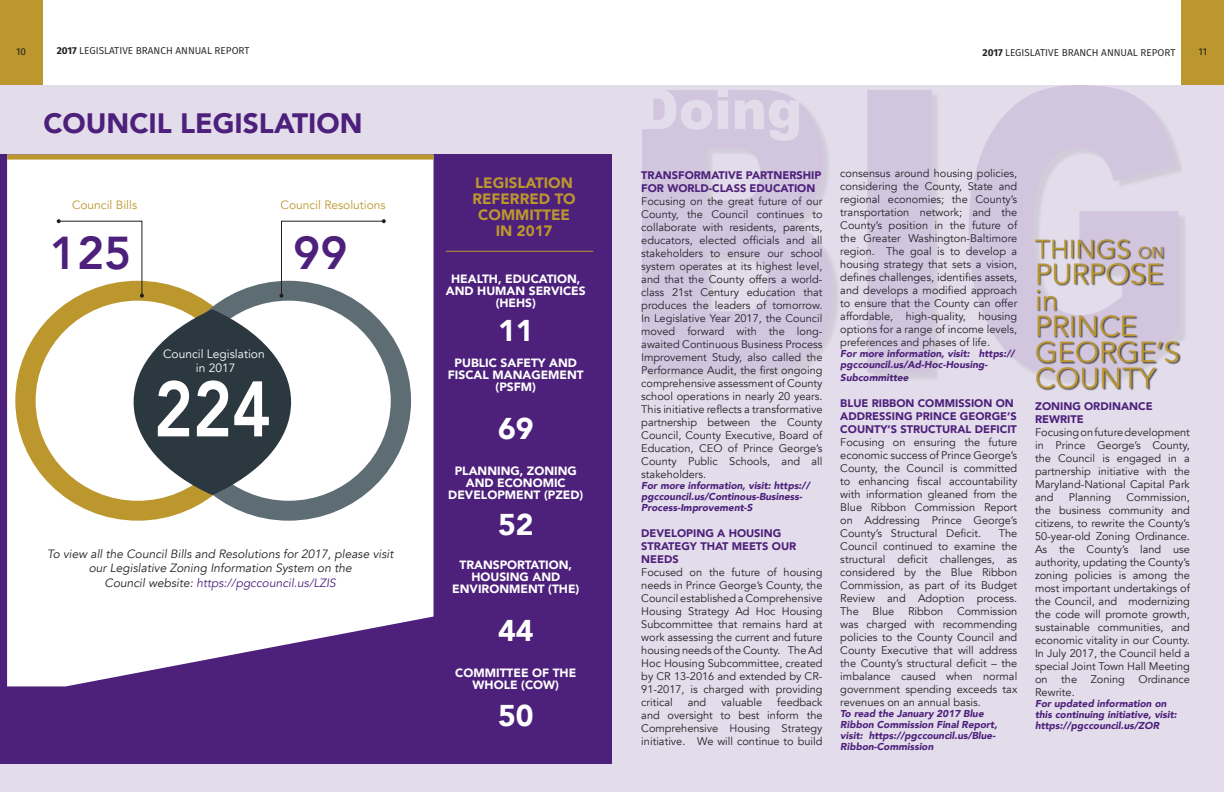
<style>
.page{position:relative;width:1224px;height:792px;background:#fff}
.page>*{position:absolute;margin:0;border:0;box-sizing:border-box;transform-origin:0 0}
.t1{font:800 46px "Avenir";color:#4d207b}
.t2{font:900 30px "Avenir";color:#fff}
.t3{font:29px/26px "Avenir";color:#bb972d}
.t4{font:900 28px "Avenir";color:#4d207b}
.t5{font:26px "Avenir";color:#bb972d}
.t6{font:900 15px/16px "Avenir";color:#bb972d;text-align:center}
.t7{font:900 12px/12px "Avenir";color:#fff;text-align:center}
.t8{font:italic 12px/14.4px "Avenir";color:#231f20;text-align:center}
.t9{font:12px "Avenir";color:#bb972d}
.t10{font:12px/14.4px "Avenir";color:#fff;text-align:center}
.t11{font:11px/13px "Avenir";color:#231f20;text-align:justify}
.t12{font:900 11px/13px "Avenir";color:#4d207b}
.t13{font:italic 900 10px/11px "Avenir";color:#4d207b}
.t14{font:10px "Fira Sans";color:#231f20}
.t15{font:10px "Fira Sans";color:#231f20}
.s1{font-weight:700}
.s2{color:#4d207b}
.s3{font-size:16px}
</style>
<div class="page">
<div style="left:0;top:85px;width:1224px;height:707px;background:#e3ddeb"></div>
<div style="left:0;top:155px;width:612px;height:609px;background:#4d207b"></div>
<svg style="left:7px;top:160px;width:427px;height:526px;fill:#fff"></svg>
<div style="left:7px;top:155px;width:427px;height:5px;background:#bb972d"></div>
<svg style="left:15px;top:281px;width:151px;height:240px;fill:#fff"></svg>
<svg style="left:166px;top:281px;width:245px;height:240px;fill:#fff"></svg>
<svg style="left:134px;top:309px;width:157px;height:186px;fill:#2c3840"></svg>
<svg style="left:57px;top:219px;width:87px;height:79px"></svg>
<svg style="left:279px;top:219px;width:107px;height:79px"></svg>
<svg style="left:158px;top:380px;width:111px;height:56px"></svg>
<div style="left:645px;top:88px;width:542px;height:298px;background:#231f20;opacity:.75"></div>
<svg style="left:642px;top:85px;width:537px;height:293px"></svg>
<div style="left:1036px;top:239px;width:145px;height:152px;background:#231f20;opacity:.75"></div>
<svg style="left:642px;top:90px;width:157px;height:51px"></svg>
<hr style="left:446px;top:251px;width:147px;height:1px;background:#bb972d">
<div style="left:1181px;top:0;width:43px;height:85px;background:#bb972d"></div>
<div style="left:0;top:0;width:43px;height:85px;background:#bb972d"></div>
<p class="t15" style="left:16px;top:44px;width:11px">10</p>
<p class="t14" style="left:57px;top:44px;width:194px"><span class="s1">2017</span> LEGISLATIVE BRANCH ANNUAL REPORT</p>
<p class="t14" style="left:983px;top:46px;width:194px"><span class="s1">2017</span> LEGISLATIVE BRANCH ANNUAL REPORT</p>
<p class="t15" style="left:1198px;top:44px;width:10px">11</p>
<h3 class="t4" style="left:43px;top:99px;width:321px">COUNCIL LEGISLATION</h3>
<p class="t9" style="left:72px;top:198px;width:67px">Council Bills</p>
<p class="t9" style="left:281px;top:198px;width:107px">Council Resolutions</p>
<h1 class="t1" style="left:50px;top:217px;width:83px">125</h1>
<h1 class="t1" style="left:293px;top:217px;width:56px">99</h1>
<p class="t10" style="left:163px;top:347px;width:103px">Council Legislation in 2017</p>
<p class="t8" style="left:47px;top:547px;width:348px">To view all the Council Bills and Resolutions for 2017, please visit our Legislative Zoning Information System on the<br>Council website: <span class="s2">https://pgccouncil.us/LZIS</span></p>
<h3 class="t6" style="left:472px;top:175px;width:105px">LEGISLATION<br>REFERRED TO<br>COMMITTEE<br>IN 2017</h3>
<p class="t7" style="left:446px;top:273px;width:141px">HEALTH, EDUCATION,<br>AND HUMAN SERVICES (HEHS)</p>
<h2 class="t2" style="left:498px;top:305px;width:37px">11</h2>
<p class="t7" style="left:448px;top:356px;width:138px">PUBLIC SAFETY AND<br>FISCAL MANAGEMENT (PSFM)</p>
<h2 class="t2" style="left:498px;top:403px;width:37px">69</h2>
<p class="t7" style="left:448px;top:464px;width:137px">PLANNING, ZONING<br>AND ECONOMIC<br>DEVELOPMENT (PZED)</p>
<h2 class="t2" style="left:498px;top:499px;width:37px">52</h2>
<p class="t7" style="left:452px;top:558px;width:129px">TRANSPORTATION,<br>HOUSING AND<br>ENVIRONMENT (THE)</p>
<h2 class="t2" style="left:498px;top:605px;width:37px">44</h2>
<p class="t7" style="left:455px;top:666px;width:123px">COMMITTEE OF THE<br>WHOLE (COW)</p>
<h2 class="t2" style="left:498px;top:690px;width:37px">50</h2>
<p class="t12" style="left:641px;top:168px;width:182px">TRANSFORMATIVE PARTNERSHIP<br>FOR WORLD-CLASS EDUCATION</p>
<p class="t11" style="left:641px;top:195px;width:183px">Focusing on the great future of our County, the Council continues to collaborate with residents, parents, educators, elected officials and all stakeholders to ensure our school system operates at its highest level, and that the County offers a world&shy;class 21st Century education that produces the leaders of tomorrow.<br>In Legislative Year 2017, the Council moved forward with the long&shy;awaited Continuous Business Process Improvement Study, also called the Performance Audit, the first ongoing comprehensive assessment of County school operations in nearly 20 years.<br>This initiative reflects a transformative partnership between the County Council, County Executive, Board of Education, CEO of Prince George’s County Public Schools, and all stakeholders.</p>
<p class="t13" style="left:641px;top:480px;width:170px">For more information, visit: https:// pgccouncil.us/Continous-Business-<br>Process-Improvement-S</p>
<p class="t12" style="left:641px;top:526px;width:157px">DEVELOPING A HOUSING<br>STRATEGY THAT MEETS OUR<br>NEEDS</p>
<p class="t11" style="left:641px;top:566px;width:183px">Focused on the future of housing needs in Prince George’s County, the Council established a Comprehensive Housing Strategy Ad Hoc Housing Subcommittee that remains hard at work assessing the current and future housing needs of the County. The Ad Hoc Housing Subcommittee, created by CR 13-2016 and extended by CR-91-2017, is charged with providing critical</p>
<p class="t11" style="left:641px;top:696px;width:183px;text-indent:136px">feedback and oversight to best inform the Comprehensive Housing Strategy initiative. We will continue to build</p>
<p class="t11" style="left:688px;top:696px;width:20px">and</p>
<p class="t11" style="left:721px;top:696px;width:42px">valuable</p>
<p class="t11" style="left:840px;top:167px;width:179px">consensus around housing policies, considering the County, State and regional economies; the County’s transportation network; and the County’s position in the future of the Greater Washington-Baltimore region. The goal is to develop a housing strategy that sets a vision, defines challenges, identifies assets, and develops a modified approach to ensure that the County can offer affordable, high-quality, housing options for a range of income levels, preferences and phases of life.</p>
<p class="t13" style="left:840px;top:348px;width:176px">For more information, visit: https:// pgccouncil.us/Ad-Hoc-Housing-</p>
<p class="t13" style="left:840px;top:372px;width:70px">Subcommittee</p>
<p class="t12" style="left:840px;top:396px;width:178px">BLUE RIBBON COMMISSION ON<br>ADDRESSING PRINCE GEORGE’S<br>COUNTY’S STRUCTURAL DEFICIT</p>
<p class="t11" style="left:840px;top:436px;width:178px">Focusing on ensuring the future economic success of Prince George’s County, the Council is committed to enhancing fiscal accountability with information gleaned from the Blue Ribbon Commission Report on Addressing Prince George’s County’s Structural Deficit.</p>
<p class="t11" style="left:840px;top:527px;width:178px;text-indent:158px">The Council continued to examine the structural deficit challenges, as considered by the Blue Ribbon Commission, as part of its Budget Review and Adoption process.<br>The Blue Ribbon Commission was charged with recommending policies to the County Council and County Executive that will address the County’s structural deficit – the imbalance caused when normal government spending exceeds tax revenues on an annual basis.</p>
<p class="t13" style="left:840px;top:708px;width:159px">To read the January 2017 Blue<br>Ribbon Commission Final Report, visit: https://pgccouncil.us/Blue-<br>Ribbon-Commission</p>
<h3 class="t5" style="left:1035px;top:233px;width:130px">THINGS <span class="s3">ON</span></h3>
<h3 class="t3" style="left:1035px;top:261px;width:146px">PURPOSE in<br>PRINCE<br>GEORGE’S<br>COUNTY</h3>
<p class="t12" style="left:1035px;top:399px;width:119px">ZONING ORDINANCE<br>REWRITE</p>
<p class="t11" style="left:1035px;top:426px;width:156px">Focusing on future development in Prince George’s County, the Council is engaged in a partnership initiative with the Maryland-National Capital Park and</p>
<p class="t11" style="left:1069px;top:491px;width:44px">Planning</p>
<p class="t11" style="left:1035px;top:491px;width:156px;text-indent:91px">Commission, the business community and citizens, to rewrite the County’s 50-year-old Zoning Ordinance.<br>As the County’s land use authority, updating the County’s zoning policies is among the most important undertakings of the Council, and modernizing the code will promote growth, sustainable communities, and economic vitality in our County.<br>In July 2017, the Council held a special Joint Town Hall Meeting on the Zoning Ordinance Rewrite.</p>
<p class="t13" style="left:1035px;top:698px;width:143px">For updated information on this continuing initiative, visit: https://pgccouncil.us/ZOR</p>
</div>
